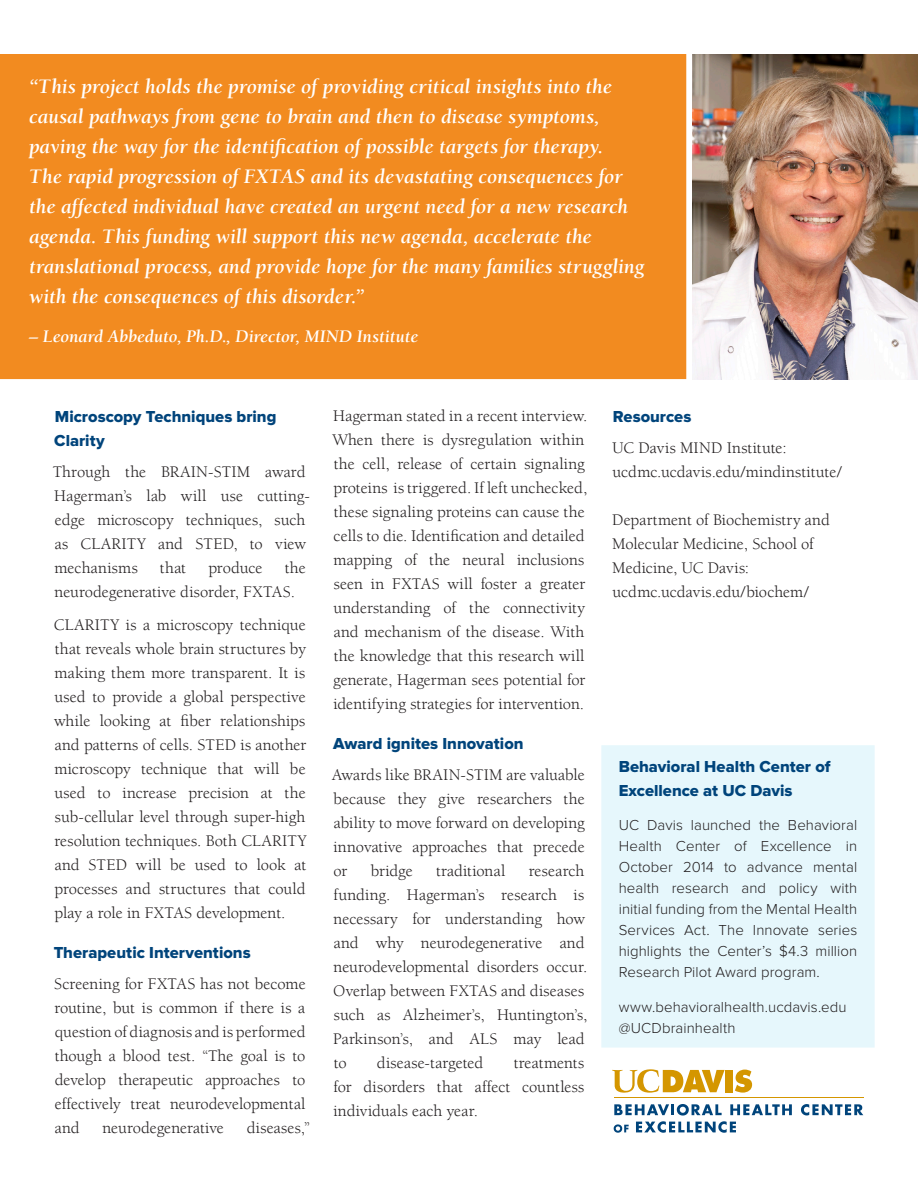
<style>
.page{position:relative;width:918px;height:1188px;background:#fff}
.page>*{position:absolute;margin:0;border:0;box-sizing:border-box;transform-origin:0 0}
.Body_Text{font:italic 700 21px/30px "Berkeley UC Davis";letter-spacing:-.005em;color:#fff}
.Body_Text-2{font:italic 700 18px "Berkeley UC Davis";letter-spacing:-.005em;color:#fff}
.Body_Text-3{font:16.5px/24px "Berkeley UC Davis";letter-spacing:.005em;color:#231f20}
.Subhead{font:16.5px/24px "Proxima Nova Extrabld";color:#00447b}
.Body_Text-4{font:16.5px "Proxima Nova Extrabld";color:#00447b}
.Body_Text-5{font:300 15px/21px "Proxima Nova";letter-spacing:.005em;color:#231f20;text-align:justify}
</style>
<div class="page">
<div style="left:0;top:54px;width:686px;height:325px;background:#f28b20"></div>
<div style="left:601px;top:745px;width:274px;height:303px;background:#e6f7fc"></div>
<svg style="left:801px;top:1104px;width:62px;height:11px"></svg>
<svg style="left:614px;top:1104px;width:178px;height:29px"></svg>
<svg style="left:735px;top:1070px;width:17px;height:23px"></svg>
<div style="left:725px;top:1070px;width:8px;height:22px;background:#d49600"></div>
<svg style="left:612px;top:1069px;width:113px;height:24px"></svg>
<hr style="left:615px;top:1097px;width:249px;height:1px;background:#d49600">
<img style="left:692px;top:54px;width:226px;height:325px">
<p class="Body_Text" style="left:29px;top:71px;width:617px">“This project holds the promise of providing critical insights into the causal pathways from gene to brain and then to disease symptoms, paving the way for the identification of possible targets for therapy.<br>The rapid progression of FXTAS and its devastating consequences for the affected individual have created an urgent need for a new research agenda. This funding will support this new agenda, accelerate the translational process, and provide hope for the many families struggling with the consequences of this disorder.”</p>
<p class="Body_Text-2" style="left:29px;top:325px;width:391px">– Leonard Abbeduto, Ph.D., Director, MIND Institute</p>
<p class="Subhead" style="left:54px;top:406px;width:224px">Microscopy Techniques bring<br>Clarity</p>
<p class="Body_Text-3" style="left:53px;top:460px;width:258px">Through the BRAIN-STIM award<br>Hagerman’s lab will use cutting&shy;edge microscopy techniques, such as CLARITY and STED, to view mechanisms</p>
<p class="Body_Text-3" style="left:55px;top:556px;width:253px;text-indent:230px">the neurodegenerative disorder, FXTAS.</p>
<p class="Body_Text-3" style="left:54px;top:613px;width:254px;text-align:justify">CLARITY is a microscopy technique that reveals whole brain structures by making them more transparent. It is used to provide a global perspective while looking at fiber relationships and patterns of cells. STED is another microscopy technique that will be used to increase precision at the sub-cellular level through super-high resolution techniques. Both CLARITY and STED will be used to look at processes and structures that could play a role in FXTAS development.</p>
<p class="Body_Text-4" style="left:54px;top:943px;width:199px">Therapeutic Interventions</p>
<p class="Body_Text-3" style="left:54px;top:971px;width:253px;text-align:justify">Screening for FXTAS has not become routine, but is common if there is a question of diagnosis and is performed though a blood test. “The goal is to develop therapeutic approaches to effectively treat neurodevelopmental and</p>
<p class="Body_Text-3" style="left:160px;top:556px;width:28px">that</p>
<p class="Body_Text-3" style="left:208px;top:556px;width:56px">produce</p>
<p class="Body_Text-3" style="left:102px;top:1115px;width:123px">neurodegenerative</p>
<p class="Body_Text-3" style="left:247px;top:1115px;width:65px">diseases,”</p>
<p class="Body_Text-3" style="left:332px;top:404px;width:256px">Hagerman stated in a recent interview.<br>When there is dysregulation within the cell, release of certain signaling proteins is triggered. If left unchecked, these signaling proteins can cause the cells to die. Identification and detailed mapping of the neural inclusions seen in FXTAS will foster a greater understanding of the connectivity and mechanism of the disease. With the knowledge that this research will generate, Hagerman sees potential for identifying strategies for intervention.</p>
<p class="Body_Text-4" style="left:333px;top:734px;width:192px">Award ignites Innovation</p>
<p class="Body_Text-3" style="left:332px;top:762px;width:254px;text-align:justify">Awards like BRAIN-STIM are valuable because they give researchers the ability to move forward on developing innovative approaches that precede or</p>
<p class="Body_Text-3" style="left:333px;top:858px;width:256px;text-indent:196px">research funding. Hagerman’s research is necessary for understanding how and why neurodegenerative and neurodevelopmental disorders occur.<br>Overlap between FXTAS and diseases such as Alzheimer’s, Huntington’s,<br>Parkinson’s, and ALS may lead to</p>
<p class="Body_Text-3" style="left:371px;top:858px;width:44px">bridge</p>
<p class="Body_Text-3" style="left:436px;top:858px;width:71px">traditional</p>
<p class="Body_Text-3" style="left:377px;top:1050px;width:108px">disease-targeted</p>
<p class="Body_Text-3" style="left:333px;top:1050px;width:252px;text-align:justify;text-indent:180px">treatments for disorders that affect countless individuals each year.</p>
<p class="Body_Text-4" style="left:613px;top:407px;width:80px">Resources</p>
<p class="Body_Text-3" style="left:612px;top:436px;width:176px">UC Davis MIND Institute:</p>
<p class="Body_Text-3" style="left:613px;top:460px;width:231px">ucdmc.ucdavis.edu/mindinstitute/</p>
<p class="Body_Text-3" style="left:612px;top:508px;width:219px">Department of Biochemistry and<br>Molecular Medicine, School of<br>Medicine, UC Davis:</p>
<p class="Body_Text-3" style="left:613px;top:580px;width:198px">ucdmc.ucdavis.edu/biochem/</p>
<p class="Subhead" style="left:619px;top:755px;width:213px">Behavioral Health Center of<br>Excellence at UC Davis</p>
<p class="Body_Text-5" style="left:619px;top:815px;width:240px">UC Davis launched the Behavioral Health Center of Excellence in October 2014 to advance mental health research and policy with initial funding from the Mental Health Services Act. The Innovate series highlights the Center’s $4.3 million Research Pilot Award program.</p>
<p class="Body_Text-5" style="left:619px;top:997px;width:229px">www.behavioralhealth.ucdavis.edu</p>
<p class="Body_Text-5" style="left:619px;top:1018px;width:118px">@UCDbrainhealth</p>
</div>
